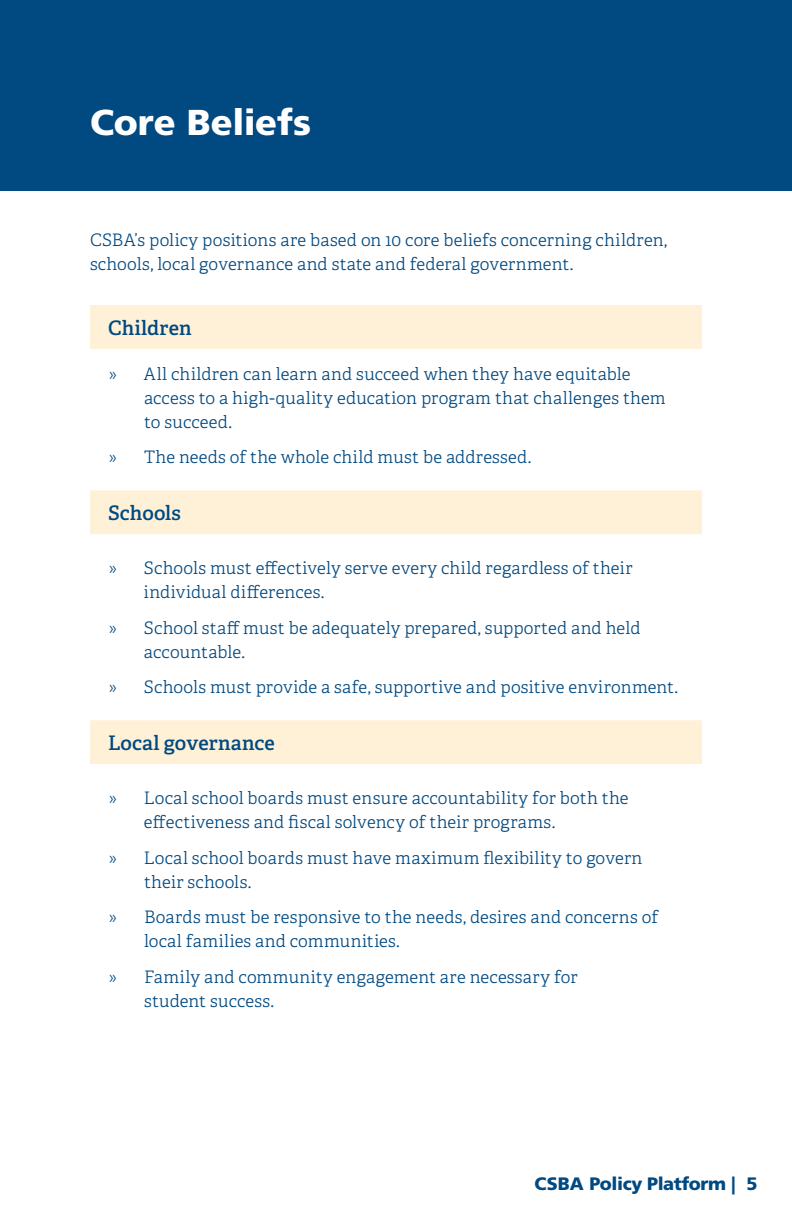
<style>
.page{position:relative;width:792px;height:1224px;background:#fff}
.page>*{position:absolute;margin:0;border:0;box-sizing:border-box;transform-origin:0 0}
.t1{font:900 36px "Frutiger LT Std";letter-spacing:-.005em;color:#fff}
.t2{font:600 20px "Adelle";letter-spacing:.005em;color:#004981}
.t3{font:900 18px "Frutiger LT Std";letter-spacing:-.02em;color:#004981}
.t4{font:300 17.2px/24px "Adelle";letter-spacing:.015em;color:#004981}
.s1{font-family:"Frutiger LT Std"}
</style>
<div class="page">
<div style="left:0;top:0;width:792px;height:190px;background:#004981"></div>
<svg style="left:90px;top:305px;width:612px;height:459px"></svg>
<h1 class="t1" style="left:90px;top:101px;width:223px">Core Beliefs</h1>
<p class="t4" style="left:90px;top:228px;width:579px">CSBA’s policy positions are based on 10 core beliefs concerning children, schools, local governance and state and federal government.</p>
<p class="t2" style="left:108px;top:315px;width:85px">Children</p>
<p class="t4" style="left:144px;top:362px;width:523px;text-indent:-36px"><span class="s1">»</span> All children can learn and succeed when they have equitable access to a high-quality education program that challenges them to succeed.</p>
<p class="t4" style="left:108px;top:446px;width:425px"><span class="s1">»</span> The needs of the whole child must be addressed.</p>
<p class="t2" style="left:108px;top:500px;width:75px">Schools</p>
<p class="t4" style="left:144px;top:556px;width:490px;text-indent:-36px"><span class="s1">»</span> Schools must effectively serve every child regardless of their individual differences.</p>
<p class="t4" style="left:144px;top:616px;width:498px;text-indent:-36px"><span class="s1">»</span> School staff must be adequately prepared, supported and held accountable.</p>
<p class="t4" style="left:108px;top:675px;width:572px"><span class="s1">»</span> Schools must provide a safe, supportive and positive environment.</p>
<p class="t2" style="left:108px;top:730px;width:168px">Local governance</p>
<p class="t4" style="left:144px;top:786px;width:486px;text-indent:-36px"><span class="s1">»</span> Local school boards must ensure accountability for both the effectiveness and fiscal solvency of their programs.</p>
<p class="t4" style="left:144px;top:846px;width:500px;text-indent:-36px"><span class="s1">»</span> Local school boards must have maximum flexibility to govern their schools.</p>
<p class="t4" style="left:144px;top:905px;width:516px;text-indent:-36px"><span class="s1">»</span> Boards must be responsive to the needs, desires and concerns of local families and communities.</p>
<p class="t4" style="left:144px;top:965px;width:435px;text-indent:-36px"><span class="s1">»</span> Family and community engagement are necessary for student success.</p>
<p class="t3" style="left:534px;top:1172px;width:225px">CSBA Policy Platform | 5</p>
</div>
